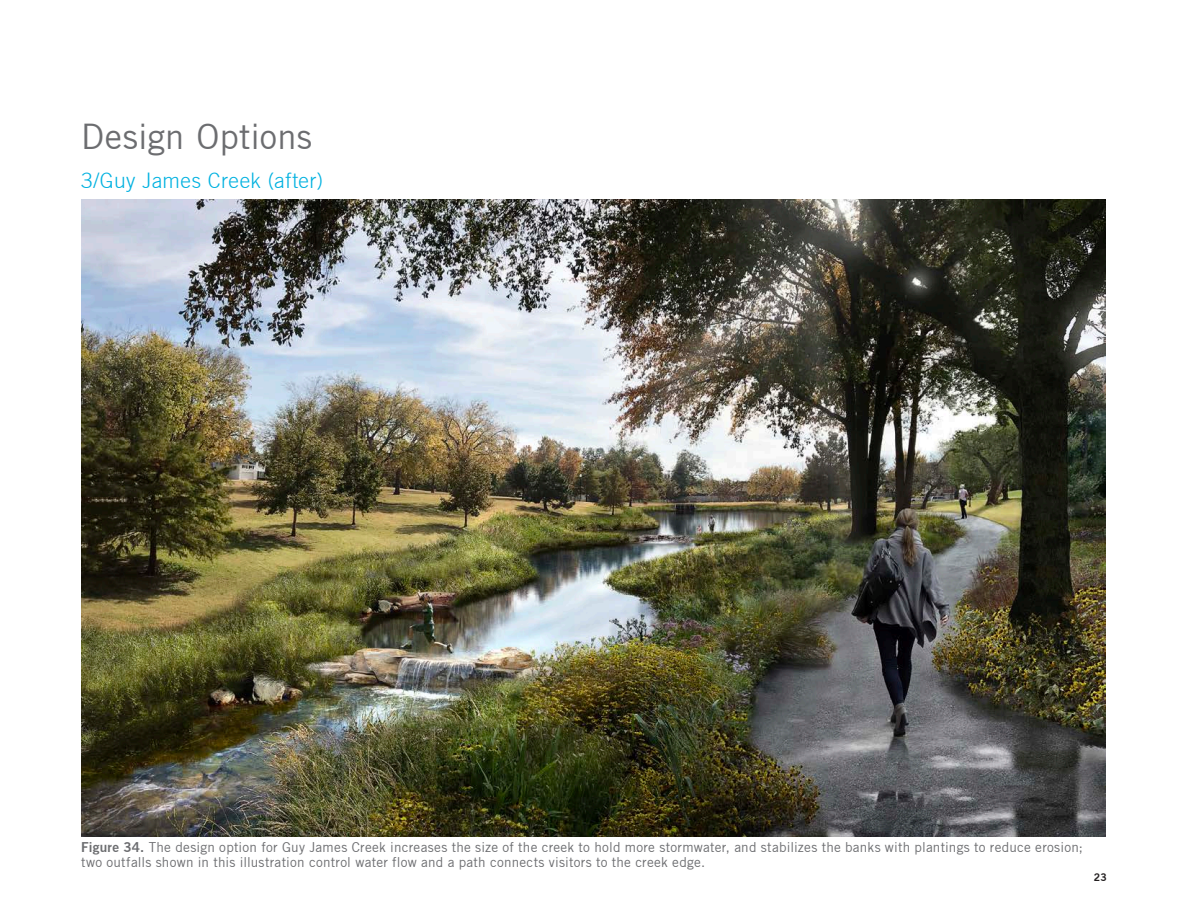
<style>
.page{position:relative;width:1188px;height:918px;background:#fff}
.page>*{position:absolute;margin:0;border:0;box-sizing:border-box;transform-origin:0 0}
.t1{font:34.5px "Trade Gothic";letter-spacing:.005em;color:#6c6d70}
.t2{font:300 21px "Trade Gothic";letter-spacing:.02em;color:#00b1e0}
.t3{font:13.5px/15px "Trade Gothic";letter-spacing:.02em;color:#6c6d70}
.t4{font:10.5px "Trade Gothic Bold Two";color:#231f20}
.s1{font-family:"Trade Gothic Bold Two"}
</style>
<div class="page">
<img style="left:81px;top:200px;width:1025px;height:637px">
<h1 class="t1" style="left:81px;top:116px;width:232px">Design Options</h1>
<p class="t2" style="left:81px;top:168px;width:244px">3/Guy James Creek (after)</p>
<p class="t3" style="left:81px;top:840px;width:1004px"><span class="s1">Figure 34.</span> The design option for Guy James Creek increases the size of the creek to hold more stormwater, and stabilizes the banks with plantings to reduce erosion; two outfalls shown in this illustration control water flow and a path connects visitors to the creek edge.</p>
<p class="t4" style="left:1094px;top:870px;width:15px">23</p>
</div>
